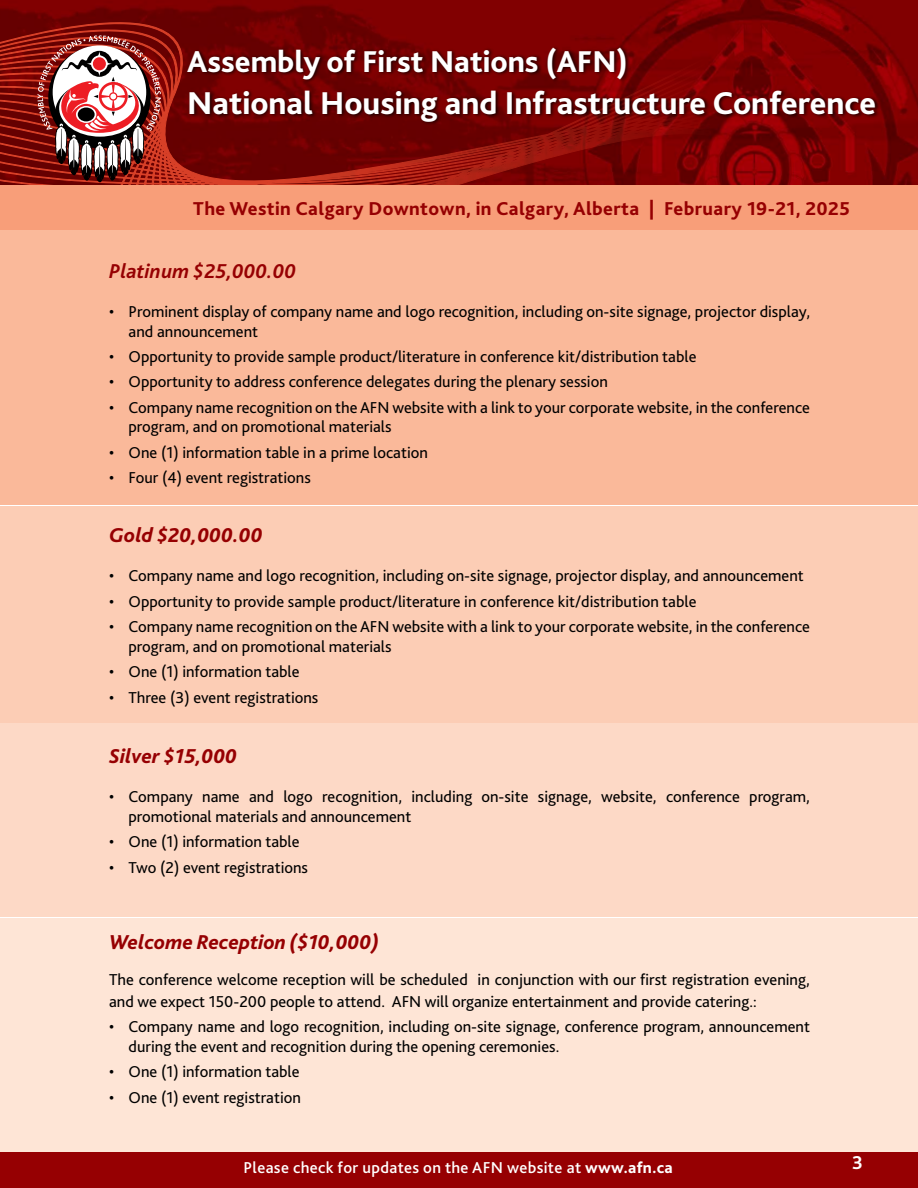
<style>
.page{position:relative;width:918px;height:1188px;background:#fff}
.page>*{position:absolute;margin:0;border:0;box-sizing:border-box;transform-origin:0 0}
.t1{font:800 33px "Bliss 2";color:#fff}
.t2{font:800 31.5px "Bliss 2";color:#fff}
.t3{font:italic 800 21px "Bliss 2";color:#960002}
.t4{font:italic 700 21px "Bliss 2";color:#960002}
.t5{font:800 19.5px "Bliss 2";letter-spacing:.02em;color:#960002}
.t6{font:700 19.5px "Bliss 2";color:#fff}
.t7{font:16.5px/19.5px "Bliss 2";color:#000}
.t8{font:500 16.5px "Bliss 2";letter-spacing:.02em;color:#fff}
.s1{font-weight:800}
</style>
<div class="page">
<img style="left:0;top:0;width:918px;height:186px">
<div style="left:0;top:1146px;width:918px;height:42px;background:#960002"></div>
<svg style="left:0;top:23px;width:726px;height:163px;background:#800a07"></svg>
<div style="left:0;top:186px;width:918px;height:45px;background:#f89e79"></div>
<svg style="left:38px;top:35px;width:123px;height:147px"></svg>
<div style="left:186px;top:46px;width:694px;height:80px;background:#000;opacity:.75"></div>
<div style="left:0;top:231px;width:918px;height:274px;background:#fab99a"></div>
<div style="left:0;top:506px;width:918px;height:218px;background:#fccdb5"></div>
<div style="left:0;top:724px;width:918px;height:193px;background:#fdd9c6"></div>
<div style="left:0;top:918px;width:918px;height:233px;background:#fee5d6"></div>
<h2 class="t2" style="left:187px;top:42px;width:442px">Assembly of First Nations (AFN)</h2>
<h1 class="t1" style="left:187px;top:82px;width:690px">National Housing and Infrastructure Conference</h1>
<p class="t5" style="left:193px;top:197px;width:658px">The Westin Calgary Downtown, in Calgary, Alberta | February 19-21, 2025</p>
<p class="t4" style="left:109px;top:258px;width:188px">Platinum $25,000.00</p>
<p class="t7" style="left:129px;top:301px;width:683px;text-indent:-20px">• Prominent display of company name and logo recognition, including on-site signage, projector display, and announcement</p>
<p class="t7" style="left:109px;top:346px;width:589px">• Opportunity to provide sample product/literature in conference kit/distribution table</p>
<p class="t7" style="left:109px;top:372px;width:500px">• Opportunity to address conference delegates during the plenary session</p>
<p class="t7" style="left:129px;top:397px;width:683px;text-indent:-20px">• Company name recognition on the AFN website with a link to your corporate website, in the conference program, and on promotional materials</p>
<p class="t7" style="left:109px;top:442px;width:320px">• One (1) information table in a prime location</p>
<p class="t7" style="left:109px;top:468px;width:203px">• Four (4) event registrations</p>
<p class="t3" style="left:109px;top:522px;width:155px">Gold $20,000.00</p>
<p class="t7" style="left:109px;top:566px;width:696px">• Company name and logo recognition, including on-site signage, projector display, and announcement</p>
<p class="t7" style="left:109px;top:591px;width:589px">• Opportunity to provide sample product/literature in conference kit/distribution table</p>
<p class="t7" style="left:129px;top:617px;width:683px;text-indent:-20px">• Company name recognition on the AFN website with a link to your corporate website, in the conference program, and on promotional materials</p>
<p class="t7" style="left:109px;top:662px;width:192px">• One (1) information table</p>
<p class="t7" style="left:109px;top:687px;width:211px">• Three (3) event registrations</p>
<p class="t3" style="left:109px;top:743px;width:130px">Silver $15,000</p>
<p class="t7" style="left:129px;top:787px;width:683px;text-indent:-20px">• Company name and logo recognition, including on-site signage, website, conference program, promotional materials and announcement</p>
<p class="t7" style="left:109px;top:832px;width:192px">• One (1) information table</p>
<p class="t7" style="left:109px;top:857px;width:201px">• Two (2) event registrations</p>
<p class="t3" style="left:109px;top:928px;width:271px">Welcome Reception ($10,000)</p>
<p class="t7" style="left:109px;top:967px;width:702px;line-height:22.5px">The conference welcome reception will be scheduled in conjunction with our first registration evening, and we expect 150-200 people to attend. AFN will organize entertainment and provide catering.:</p>
<p class="t7" style="left:129px;top:1017px;width:683px;text-indent:-20px">• Company name and logo recognition, including on-site signage, conference program, announcement during the event and recognition during the opening ceremonies.</p>
<p class="t7" style="left:109px;top:1062px;width:192px">• One (1) information table</p>
<p class="t7" style="left:109px;top:1087px;width:193px">• One (1) event registration</p>
<p class="t8" style="left:244px;top:1157px;width:431px">Please check for updates on the AFN website at <span class="s1">www.afn.ca</span></p>
<p class="t6" style="left:852px;top:1150px;width:12px">3</p>
</div>
